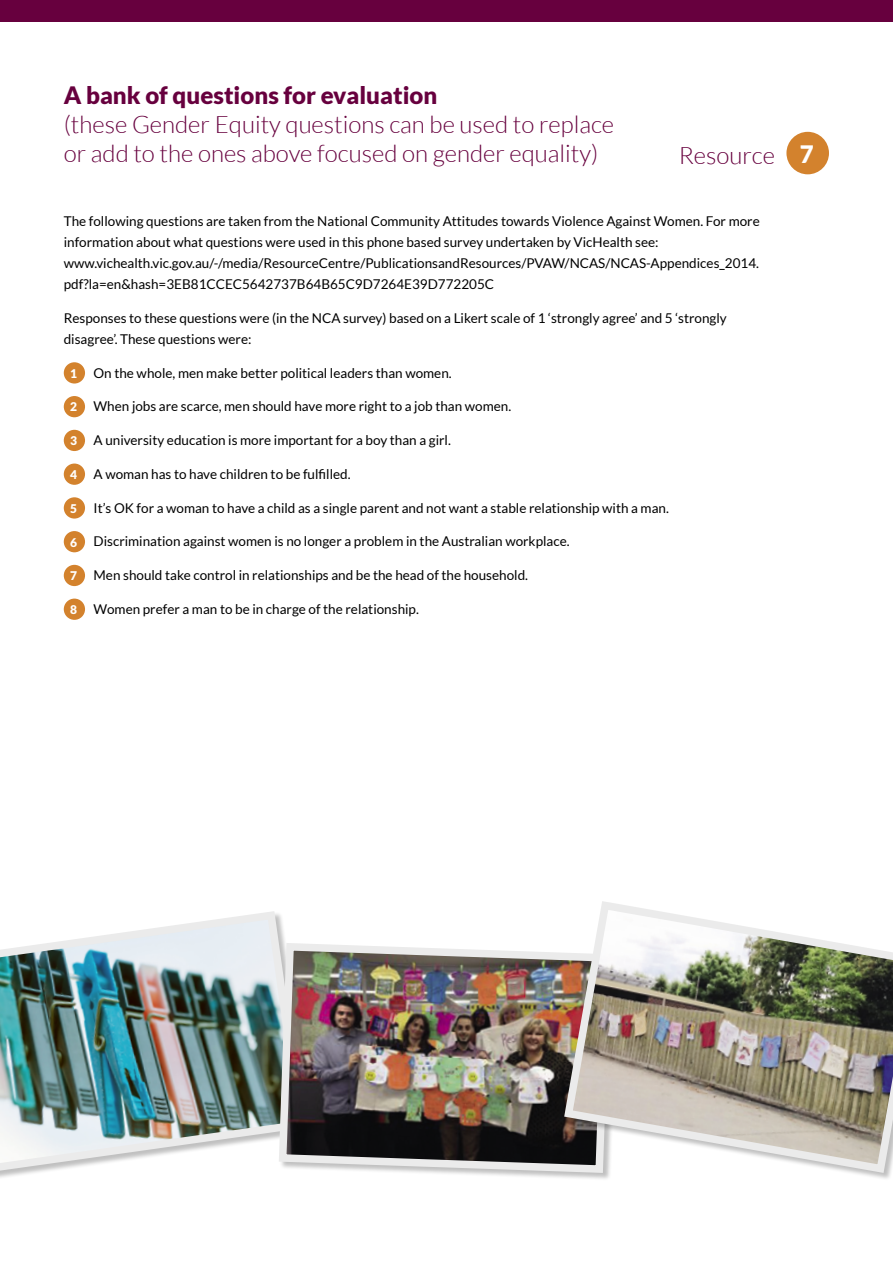
<style>
.page{position:relative;width:893px;height:1263px;background:#fff}
.page>*{position:absolute;margin:0;border:0;box-sizing:border-box;transform-origin:0 0}
.t1{font:300 24px/28.8px "Lato";color:#67003e}
.t2{font:900 24px "Lato";color:#67003e}
.t3{font:13.5px/21px "Lato";color:#000}
.s1{font-weight:900;color:#fff}
.s2{font-weight:900;font-size:12px;color:#fff}
</style>
<div class="page">
<div style="left:0;top:0;width:893px;height:21px;background:#67003e"></div>
<div style="left:786px;top:132px;width:43px;height:42px;background:#d3822d;border-radius:50%"></div>
<div style="left:64px;top:362px;width:21px;height:21px;background:#d3822d;border-radius:50%"></div>
<div style="left:64px;top:396px;width:21px;height:21px;background:#d3822d;border-radius:50%"></div>
<div style="left:64px;top:430px;width:21px;height:21px;background:#d3822d;border-radius:50%"></div>
<div style="left:64px;top:463px;width:21px;height:22px;background:#d3822d;border-radius:50%"></div>
<div style="left:64px;top:497px;width:21px;height:22px;background:#d3822d;border-radius:50%"></div>
<div style="left:64px;top:531px;width:21px;height:21px;background:#d3822d;border-radius:50%"></div>
<div style="left:64px;top:565px;width:21px;height:21px;background:#d3822d;border-radius:50%"></div>
<div style="left:64px;top:599px;width:21px;height:21px;background:#d3822d;border-radius:50%"></div>
<img style="left:0;top:911px;width:285px;height:266px">
<img style="left:275px;top:939px;width:285px;height:238px">
<img style="left:560px;top:901px;width:333px;height:276px">
<h1 class="t2" style="left:64px;top:82px;width:375px">A bank of questions for evaluation</h1>
<h1 class="t1" style="left:64px;top:110px;width:552px">(these Gender Equity questions can be used to replace or add to the ones above focused on gender equality)</h1>
<h1 class="t1" style="left:679px;top:141px;width:137px">Resource <span class="s1">7</span></h1>
<p class="t3" style="left:64px;top:211px;width:697px">The following questions are taken from the National Community Attitudes towards Violence Against Women. For more information about what questions were used in this phone based survey undertaken by VicHealth see: www.vichealth.vic.gov.au/-/media/ResourceCentre/PublicationsandResources/PVAW/NCAS/NCAS-Appendices_2014. pdf?la=en&amp;hash=3EB81CCEC5642737B64B65C9D7264E39D772205C</p>
<p class="t3" style="left:64px;top:307px;width:665px">Responses to these questions were (in the NCA survey) based on a Likert scale of 1 ‘strongly agree’ and 5 ‘strongly disagree’. These questions were:</p>
<p class="t3" style="left:70px;top:362px;width:383px"><span class="s2">1</span> On the whole, men make better political leaders than women.</p>
<p class="t3" style="left:70px;top:396px;width:443px"><span class="s2">2</span> When jobs are scarce, men should have more right to a job than women.</p>
<p class="t3" style="left:70px;top:430px;width:382px"><span class="s2">3</span> A university education is more important for a boy than a girl.</p>
<p class="t3" style="left:70px;top:463px;width:282px"><span class="s2">4</span> A woman has to have children to be fulfilled.</p>
<p class="t3" style="left:70px;top:497px;width:600px"><span class="s2">5</span> It’s OK for a woman to have a child as a single parent and not want a stable relationship with a man.</p>
<p class="t3" style="left:70px;top:531px;width:501px"><span class="s2">6</span> Discrimination against women is no longer a problem in the Australian workplace.</p>
<p class="t3" style="left:70px;top:565px;width:460px"><span class="s2">7</span> Men should take control in relationships and be the head of the household.</p>
<p class="t3" style="left:70px;top:598px;width:350px"><span class="s2">8</span> Women prefer a man to be in charge of the relationship.</p>
</div>
